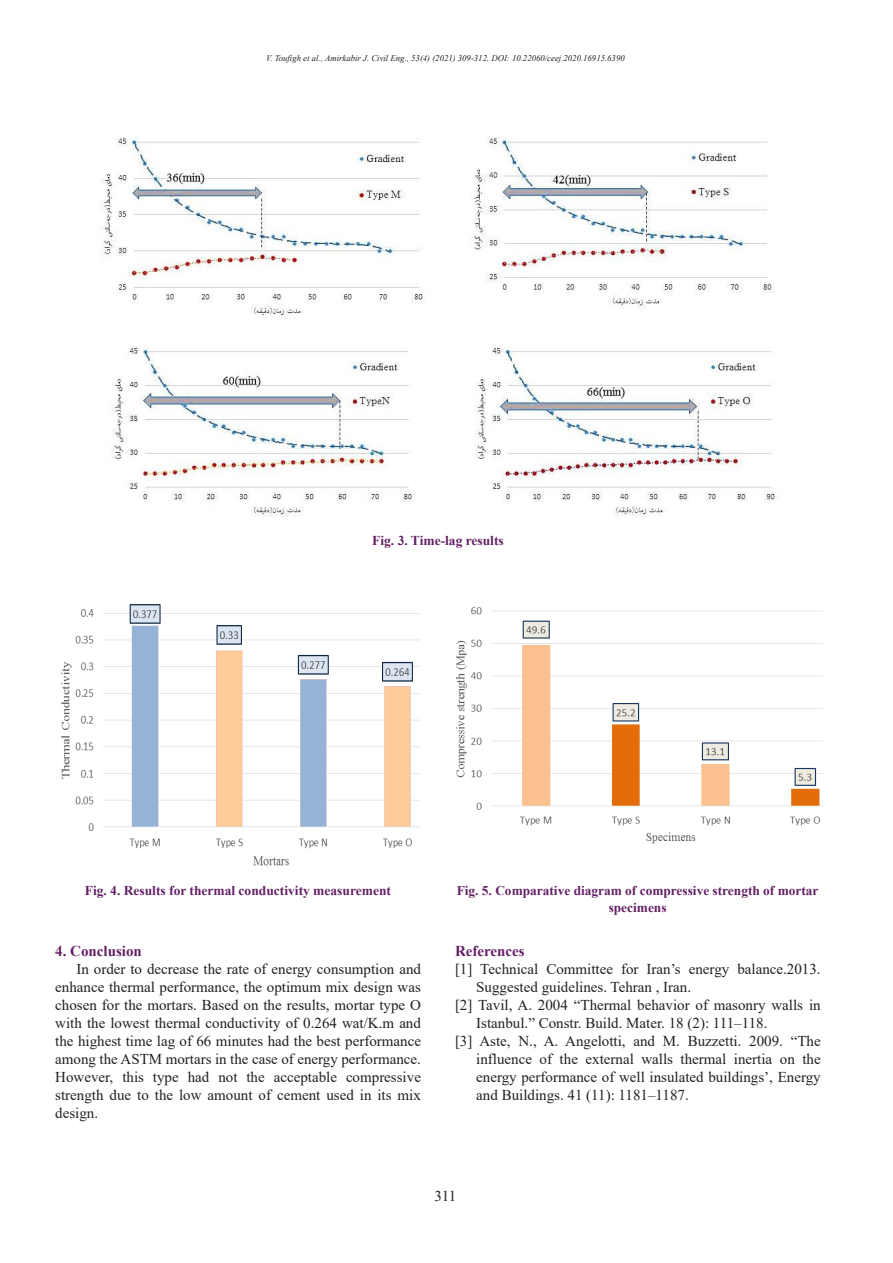
<style>
.page{position:relative;width:893px;height:1263px;background:#fff}
.page>*{position:absolute;margin:0;border:0;box-sizing:border-box;transform-origin:0 0}
.Normal_Text{font:15px/18px "Times New Roman";color:#231f20}
.Normal_Text-2{font:700 15px "Times New Roman";color:#632065}
.Captions__Figures__d{font:700 13.5px "Times New Roman";color:#632065}
.Captions__Figures__d-2{font:700 13.35px/16.4px "Times New Roman";color:#632065;text-align:center}
.t1{font:italic 8.7px "Times New Roman";color:#231f20}
</style>
<div class="page">
<img style="left:61px;top:604px;width:359px;height:262px">
<img style="left:456px;top:607px;width:366px;height:237px">
<img style="left:101px;top:137px;width:674px;height:380px">
<p class="t1" style="left:266px;top:52px;width:360px">V. Toufigh et al., Amirkabir J. Civil Eng., 53(4) (2021) 309-312, DOI: 10.22060/ceej.2020.16915.6390</p>
<p class="Captions__Figures__d" style="left:372px;top:530px;width:133px">Fig. 3. Time-lag results</p>
<p class="Captions__Figures__d" style="left:85px;top:881px;width:308px">Fig. 4. Results for thermal conductivity measurement</p>
<p class="Captions__Figures__d-2" style="left:457px;top:882px;width:363px">Fig. 5. Comparative diagram of compressive strength of mortar specimens</p>
<p class="Normal_Text-2" style="left:55px;top:940px;width:88px">4. Conclusion</p>
<p class="Normal_Text" style="left:55px;top:959px;width:367px;text-align:justify;text-indent:21px">In order to decrease the rate of energy consumption and enhance thermal performance, the optimum mix design was chosen for the mortars. Based on the results, mortar type O with the lowest thermal conductivity of 0.264 wat/K.m and the highest time lag of 66 minutes had the best performance among the ASTM mortars in the case of energy performance.<br>However, this type had not the acceptable compressive strength due to the low amount of cement used in its mix design.</p>
<p class="Normal_Text-2" style="left:455px;top:940px;width:71px">References</p>
<p class="Normal_Text" style="left:476px;top:959px;width:346px;text-indent:-21px">[1] Technical Committee for Iran’s energy balance.2013.<br>Suggested guidelines. Tehran , Iran.</p>
<p class="Normal_Text" style="left:476px;top:995px;width:346px;text-indent:-21px">[2] Tavil, A. 2004 “Thermal behavior of masonry walls in<br>Istanbul.” Constr. Build. Mater. 18 (2): 111–118.</p>
<p class="Normal_Text" style="left:476px;top:1031px;width:346px;text-align:justify;text-indent:-21px">[3] Aste, N., A. Angelotti, and M. Buzzetti. 2009. “The influence of the external walls thermal inertia on the energy performance of well insulated buildings’, Energy and Buildings. 41 (11): 1181–1187.</p>
<p class="Normal_Text" style="left:434px;top:1186px;width:23px">311</p>
</div>
